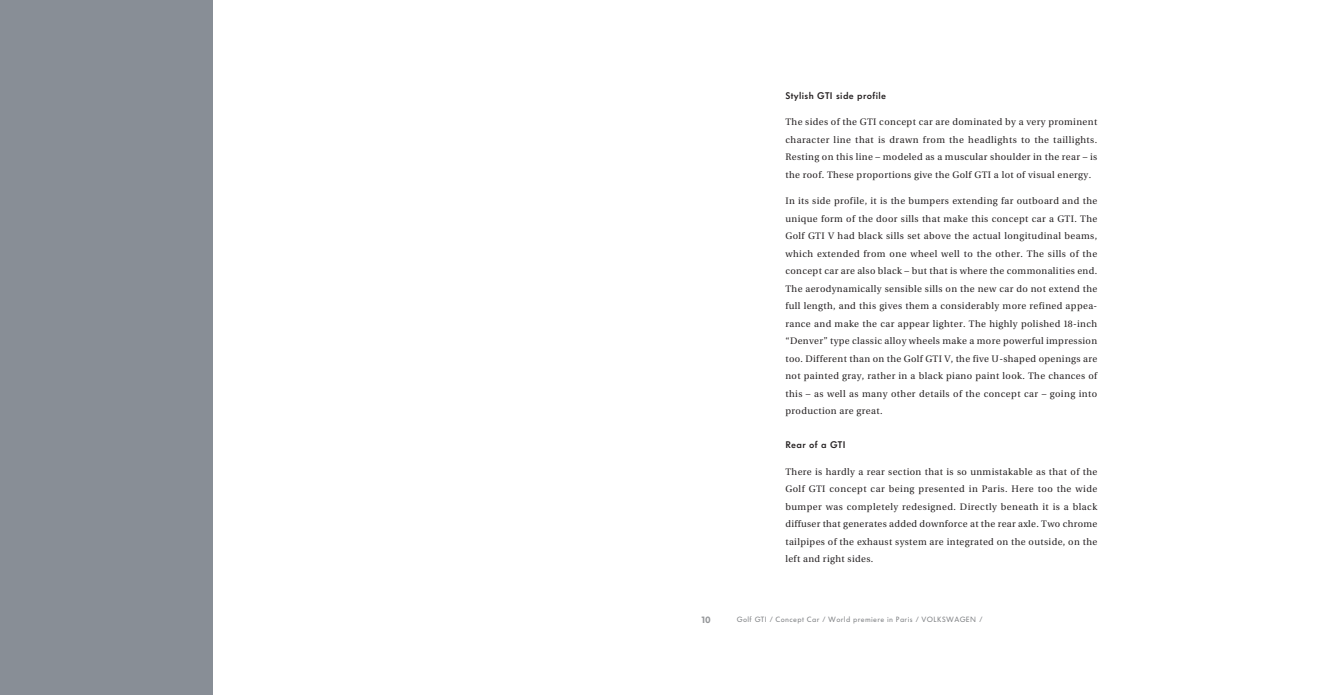
<style>
.page{position:relative;width:1344px;height:695px;background:#fff}
.page>*{position:absolute;margin:0;border:0;box-sizing:border-box;transform-origin:0 0}
.t1{font:600 9.5px "VW Headline";letter-spacing:.04em;color:#231f20}
.t2{font:9.4px/17.5px "VW Utopia";letter-spacing:.035em;color:#231f20;text-align:justify}
.t3{font:900 9px "VW Headline";color:#939598}
.t4{font:7.5px "VW Headline";letter-spacing:.05em;color:#808285}
</style>
<div class="page">
<div style="left:0;top:0;width:213px;height:694px;background:#888e96"></div>
<p class="t1" style="left:785px;top:92px;width:102px">Stylish GTI side profile</p>
<p class="t2" style="left:785px;top:114px;width:313px">The sides of the GTI concept car are dominated by a very prominent character line that is drawn from the headlights to the taillights.<br>Resting on this line – modeled as a muscular shoulder in the rear – is the roof. These proportions give the Golf GTI a lot of visual energy.</p>
<p class="t2" style="left:785px;top:193px;width:313px">In its side profile, it is the bumpers extending far outboard and the unique form of the door sills that make this concept car a GTI. The Golf GTI V had black sills set above the actual longitudinal beams, which extended from one wheel well to the other. The sills of the concept car are also black – but that is where the commonalities end.<br>The aerodynamically sensible sills on the new car do not extend the full length, and this gives them a considerably more refined appea&shy;rance and make the car appear lighter. The highly polished 18-inch “Denver” type classic alloy wheels make a more powerful impression too. Different than on the Golf GTI V, the five U-shaped openings are not painted gray, rather in a black piano paint look. The chances of this – as well as many other details of the concept car – going into production are great.</p>
<p class="t1" style="left:785px;top:441px;width:62px">Rear of a GTI</p>
<p class="t2" style="left:785px;top:463px;width:313px">There is hardly a rear section that is so unmistakable as that of the Golf GTI concept car being presented in Paris. Here too the wide bumper was completely redesigned. Directly beneath it is a black diffuser that generates added downforce at the rear axle. Two chrome tailpipes of the exhaust system are integrated on the outside, on the left and right sides.</p>
<p class="t3" style="left:701px;top:616px;width:11px">10</p>
<p class="t4" style="left:737px;top:616px;width:247px">Golf GTI / Concept Car / World premiere in Paris / VOLKSWAGEN /</p>
</div>
